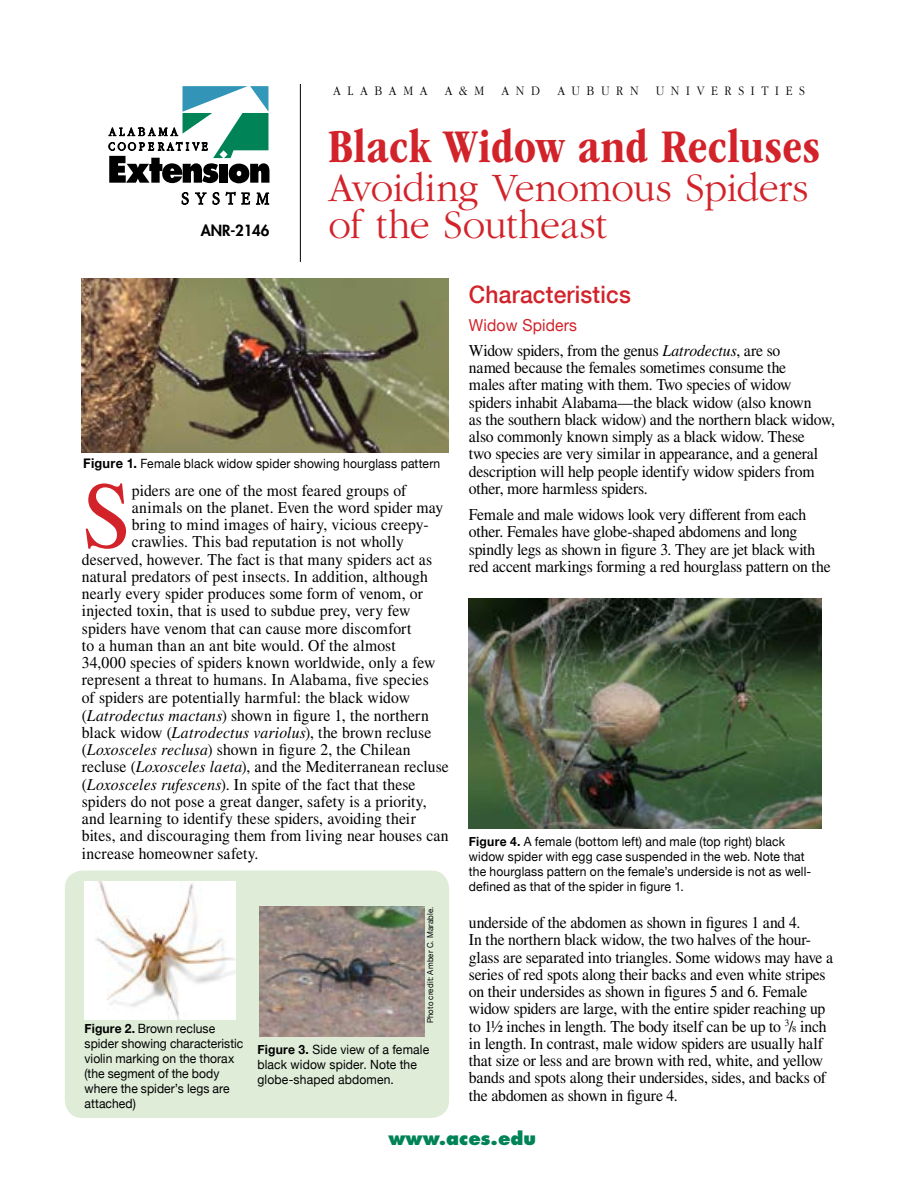
<style>
.page{position:relative;width:918px;height:1188px;background:#fff}
.page>*{position:absolute;margin:0;border:0;box-sizing:border-box;transform-origin:0 0}
.t1{font:94.65px "STIX General";color:#d2232a;scale:.95 1}
.t2{font:700 condensed 48.45px "ITC Garamond Std";letter-spacing:.01em;color:#d2232a}
.t3{font:300 42px/37.5px "ITC Garamond Std";letter-spacing:-.01em;color:#d2232a;scale:.95 1}
.t4{font:500 24px "Helvetica Neue";letter-spacing:.01em;color:#d2232a;scale:.95 1}
.t5{font:800 18px "Futura Std";color:#008356}
.t6{font:16.5px/17.2px "STIX General";letter-spacing:-.005em;color:#000;scale:.95 1}
.t7{font:16.5px "STIX General";letter-spacing:.015em;color:#000;scale:.95 1}
.t8{font:16.5px "Helvetica Neue";letter-spacing:.01em;color:#d2232a;scale:.95 1}
.t9{font:800 15px "Futura Std";letter-spacing:-.01em;color:#000}
.t10{font:300 13.5px "ITC Garamond Std";letter-spacing:.55em;color:#000;scale:.9 1}
.t11{font:12.75px/15px "Helvetica Neue";letter-spacing:.01em;color:#000;scale:.95 1}
.t12{font:8.25px "Helvetica Neue";letter-spacing:.025em;color:#000;scale:.95 1}
.s1{font-weight:700;font-size:13.5px}
.s2{font-style:italic}
.s3{font-weight:700}
.s4{font-size:9px}
</style>
<div class="page">
<div style="left:65px;top:871px;width:384px;height:247px;background:#deecd8;border-radius:18px"></div>
<hr style="left:300px;top:84px;width:1px;height:178px;background:#000">
<svg style="left:108px;top:86px;width:161px;height:119px"></svg>
<img style="left:82px;top:278px;width:367px;height:175px">
<img style="left:85px;top:881px;width:150px;height:138px">
<img style="left:259px;top:906px;width:166px;height:130px">
<img style="left:469px;top:599px;width:353px;height:230px">
<p class="t9" style="left:201px;top:221px;width:70px">ANR-2146</p>
<p class="t10" style="left:333px;top:84px;width:104px">Ala ba ma</p>
<p class="t10" style="left:445px;top:84px;width:45px">A&amp;M</p>
<p class="t10" style="left:501px;top:84px;width:44px">and</p>
<p class="t10" style="left:557px;top:84px;width:92px">Auburn</p>
<p class="t10" style="left:656px;top:84px;width:167px">Universities</p>
<h2 class="t2" style="left:328px;top:119px;width:493px">Black Widow and Recluses</h2>
<h3 class="t3" style="left:328px;top:169px;width:507px">Avoiding Venomous Spiders of the Southeast</h3>
<p class="t11" style="left:83px;top:457px;width:377px"><span class="s1">Figure 1.</span> Female black widow spider showing hourglass pattern</p>
<h1 class="t1" style="left:82px;top:451px;width:54px">S</h1>
<p class="t6" style="left:132px;top:482px;width:291px">piders are one of the most feared groups of</p>
<p class="t6" style="left:132px;top:500px;width:329px">animals on the planet. Even the word spider may</p>
<p class="t6" style="left:132px;top:517px;width:314px">bring to mind images of hairy, vicious creepy-</p>
<p class="t6" style="left:132px;top:534px;width:288px">crawlies. This bad reputation is not wholly</p>
<p class="t6" style="left:82px;top:551px;width:370px">deserved, however. The fact is that many spiders act as</p>
<p class="t6" style="left:82px;top:569px;width:366px">natural predators of pest insects. In addition, although</p>
<p class="t6" style="left:82px;top:586px;width:361px">nearly every spider produces some form of venom, or</p>
<p class="t6" style="left:82px;top:603px;width:347px">injected toxin, that is used to subdue prey, very few</p>
<p class="t6" style="left:82px;top:620px;width:348px">spiders have venom that can cause more discomfort</p>
<p class="t6" style="left:82px;top:638px;width:332px">to a human than an ant bite would. Of the almost</p>
<p class="t6" style="left:82px;top:655px;width:374px">34,000 species of spiders known worldwide, only a few</p>
<p class="t6" style="left:82px;top:672px;width:367px">represent a threat to humans. In Alabama, five species</p>
<p class="t6" style="left:82px;top:689px;width:347px">of spiders are potentially harmful: the black widow</p>
<p class="t6" style="left:82px;top:707px;width:367px">(<span class="s2">Latrodectus mactans</span>) shown in figure 1, the northern</p>
<p class="t6" style="left:82px;top:724px;width:369px">black widow (<span class="s2">Latrodectus variolus</span>), the brown recluse</p>
<p class="t7" style="left:82px;top:738px;width:348px">(<span class="s2">Loxosceles reclusa</span>) shown in figure 2, the Chilean</p>
<p class="t6" style="left:82px;top:759px;width:388px">recluse (<span class="s2">Loxosceles laeta</span>), and the Mediterranean recluse</p>
<p class="t6" style="left:82px;top:776px;width:353px">(<span class="s2">Loxosceles rufescens</span>). In spite of the fact that these</p>
<p class="t6" style="left:82px;top:793px;width:365px">spiders do not pose a great danger, safety is a priority,</p>
<p class="t6" style="left:82px;top:811px;width:353px">and learning to identify these spiders, avoiding their</p>
<p class="t6" style="left:82px;top:828px;width:388px">bites, and discouraging them from living near houses can</p>
<p class="t6" style="left:82px;top:845px;width:187px">increase homeowner safety.</p>
<p class="t11" style="left:85px;top:1021px;width:169px"><span class="s3">Figure 2.</span> Brown recluse spider showing characteristic violin marking on the thorax (the segment of the body where the spider’s legs are attached)</p>
<p class="t12" style="left:424px;top:1023px;width:125px;rotate:-90deg">Photo credit: Amber C. Marable.</p>
<p class="t11" style="left:257px;top:1043px;width:182px"><span class="s3">Figure 3.</span> Side view of a female black widow spider. Note the globe-shaped abdomen.</p>
<h3 class="t4" style="left:469px;top:275px;width:172px">Characteristics</h3>
<p class="t8" style="left:469px;top:313px;width:115px">Widow Spiders</p>
<p class="t6" style="left:469px;top:343px;width:387px">Widow spiders, from the genus <span class="s2">Latrodectus</span>, are so<br>named because the females sometimes consume the<br>males after mating with them. Two species of widow spiders inhabit Alabama—the black widow (also known<br>as the southern black widow) and the northern black widow, also commonly known simply as a black widow. These<br>two species are very similar in appearance, and a general description will help people identify widow spiders from other, more harmless spiders.</p>
<p class="t6" style="left:469px;top:507px;width:382px">Female and male widows look very different from each other. Females have globe-shaped abdomens and long spindly legs as shown in figure 3. They are jet black with red accent markings forming a red hourglass pattern on the</p>
<p class="t11" style="left:469px;top:834px;width:362px"><span class="s3">Figure 4.</span> A female (bottom left) and male (top right) black widow spider with egg case suspended in the web. Note that the hourglass pattern on the female’s underside is not as well&shy;defined as that of the spider in figure 1.</p>
<p class="t6" style="left:469px;top:915px;width:385px">underside of the abdomen as shown in figures 1 and 4.<br>In the northern black widow, the two halves of the hour&shy;glass are separated into triangles. Some widows may have a series of red spots along their backs and even white stripes on their undersides as shown in figures 5 and 6. Female widow spiders are large, with the entire spider reaching up to 1½ inches in length. The body itself can be up to <sup>3</sup>/<span class="s4">8</span> inch in length. In contrast, male widow spiders are usually half that size or less and are brown with red, white, and yellow bands and spots along their undersides, sides, and backs of the abdomen as shown in figure 4.</p>
<p class="t5" style="left:389px;top:1127px;width:149px">www.aces.edu</p>
</div>
